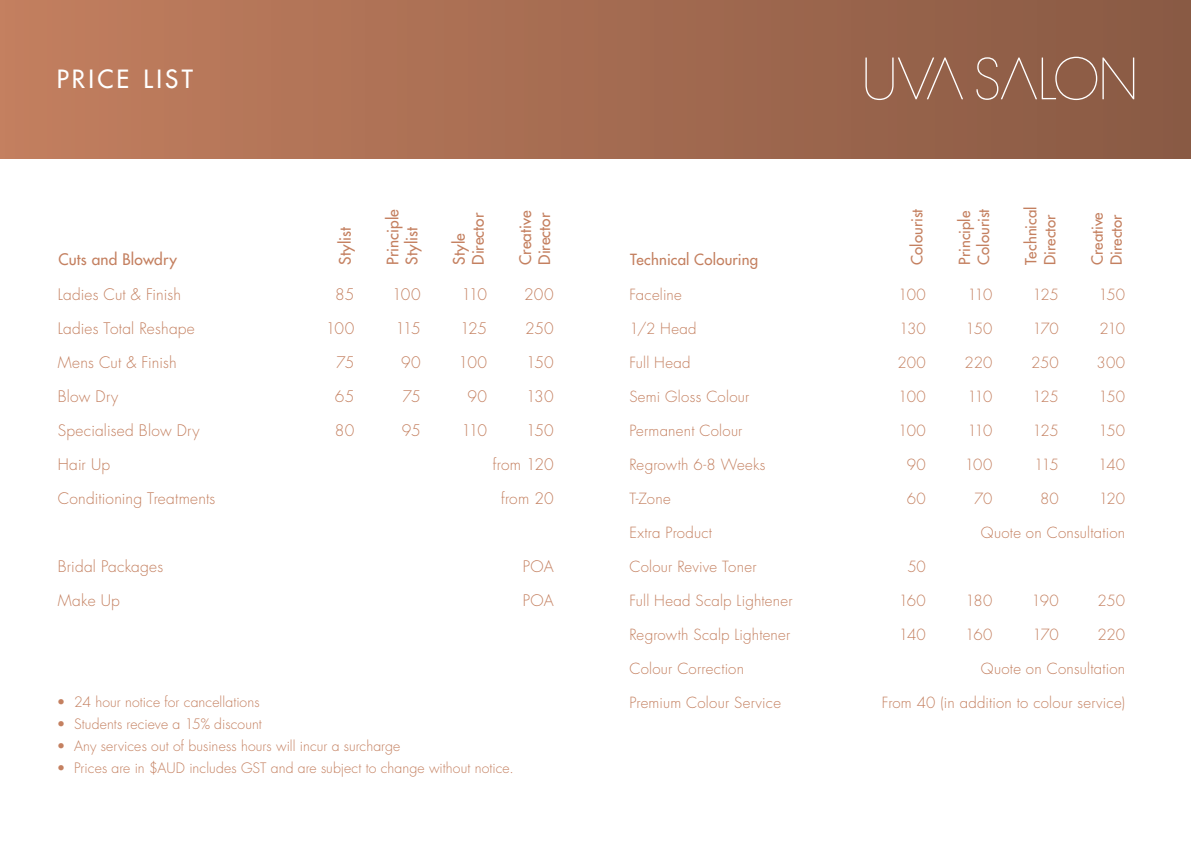
<style>
.page{position:relative;width:1191px;height:842px;background:#fff}
.page>*{position:absolute;margin:0;border:0;box-sizing:border-box;transform-origin:0 0}
.t1{font:24.4px "Futura";letter-spacing:.13em;color:#fff}
.t2{font:300 15.6px "Futura";letter-spacing:.01em;color:#c48060}
.t3{font:15.6px/19px "Futura";letter-spacing:.005em;color:#c48060}
.t4{font:300 15px "Futura";letter-spacing:.015em;color:#c48060}
.t5{font:15px/19px "Futura";letter-spacing:.005em;color:#c48060}
.t6{font:300 14px "Futura";letter-spacing:.005em;color:#c48060}
</style>
<div class="page">
<div style="left:0;top:0;width:1191px;height:159px;background:linear-gradient(to right,#c27e5f,#885944)"></div>
<svg style="left:865px;top:58px;width:98px;height:42px;background:#9f705a"></svg>
<svg style="left:976px;top:57px;width:158px;height:43px;background:#996d58"></svg>
<p class="t1" style="left:57px;top:63px;width:138px">PRICE LIST</p>
<p class="t3" style="left:59px;top:249px;width:120px">Cuts and Blowdry</p>
<p class="t3" style="left:335px;top:265px;width:39px;rotate:-90deg">Stylist</p>
<p class="t3" style="left:383px;top:265px;width:57px;rotate:-90deg">Principle<br>Stylist</p>
<p class="t3" style="left:449px;top:265px;width:54px;rotate:-90deg">Style<br>Director</p>
<p class="t3" style="left:516px;top:265px;width:56px;rotate:-90deg">Creative<br>Director</p>
<p class="t2" style="left:58px;top:284px;width:125px">Ladies Cut &amp; Finish</p>
<p class="t2" style="left:335px;top:284px;width:21px">85</p>
<p class="t2" style="left:392px;top:284px;width:30px">100</p>
<p class="t2" style="left:461px;top:284px;width:27px">110</p>
<p class="t2" style="left:524px;top:284px;width:31px">200</p>
<p class="t2" style="left:58px;top:318px;width:139px">Ladies Total Reshape</p>
<p class="t2" style="left:326px;top:318px;width:30px">100</p>
<p class="t2" style="left:395px;top:318px;width:27px">115</p>
<p class="t2" style="left:460px;top:318px;width:29px">125</p>
<p class="t2" style="left:525px;top:318px;width:30px">250</p>
<p class="t2" style="left:58px;top:352px;width:120px">Mens Cut &amp; Finish</p>
<p class="t2" style="left:336px;top:352px;width:20px">75</p>
<p class="t2" style="left:401px;top:352px;width:21px">90</p>
<p class="t2" style="left:458px;top:352px;width:30px">100</p>
<p class="t2" style="left:526px;top:352px;width:29px">150</p>
<p class="t2" style="left:58px;top:386px;width:62px">Blow Dry</p>
<p class="t2" style="left:335px;top:386px;width:21px">65</p>
<p class="t2" style="left:402px;top:386px;width:20px">75</p>
<p class="t2" style="left:467px;top:386px;width:21px">90</p>
<p class="t2" style="left:526px;top:386px;width:29px">130</p>
<p class="t2" style="left:58px;top:420px;width:143px">Specialised Blow Dry</p>
<p class="t2" style="left:335px;top:420px;width:21px">80</p>
<p class="t2" style="left:402px;top:420px;width:20px">95</p>
<p class="t2" style="left:461px;top:420px;width:27px">110</p>
<p class="t2" style="left:526px;top:420px;width:29px">150</p>
<p class="t2" style="left:58px;top:454px;width:54px">Hair Up</p>
<p class="t2" style="left:493px;top:454px;width:62px">from 120</p>
<p class="t2" style="left:58px;top:488px;width:159px">Conditioning Treatments</p>
<p class="t2" style="left:501px;top:488px;width:54px">from 20</p>
<p class="t2" style="left:58px;top:556px;width:107px">Bridal Packages</p>
<p class="t2" style="left:523px;top:556px;width:32px">POA</p>
<p class="t2" style="left:58px;top:591px;width:64px">Make Up</p>
<p class="t2" style="left:523px;top:591px;width:32px">POA</p>
<p class="t6" style="left:57px;top:692px;width:204px">• 24 hour notice for cancellations</p>
<p class="t6" style="left:57px;top:714px;width:207px">• Students recieve a 15% discount</p>
<p class="t6" style="left:57px;top:736px;width:345px">• Any services out of business hours will incur a surcharge</p>
<p class="t6" style="left:57px;top:758px;width:458px">• Prices are in $AUD includes GST and are subject to change without notice.</p>
<p class="t5" style="left:630px;top:250px;width:129px">Technical Colouring</p>
<p class="t5" style="left:907px;top:265px;width:57px;rotate:-90deg">Colourist</p>
<p class="t5" style="left:955px;top:265px;width:57px;rotate:-90deg">Principle<br>Colourist</p>
<p class="t5" style="left:1021px;top:265px;width:60px;rotate:-90deg">Technical<br>Director</p>
<p class="t5" style="left:1087px;top:265px;width:54px;rotate:-90deg">Creative<br>Director</p>
<p class="t4" style="left:629px;top:285px;width:54px">Faceline</p>
<p class="t4" style="left:898px;top:285px;width:29px">100</p>
<p class="t4" style="left:967px;top:285px;width:26px">110</p>
<p class="t4" style="left:1032px;top:285px;width:28px">125</p>
<p class="t4" style="left:1098px;top:285px;width:28px">150</p>
<p class="t4" style="left:629px;top:319px;width:69px">1/2 Head</p>
<p class="t4" style="left:899px;top:319px;width:28px">130</p>
<p class="t4" style="left:965px;top:319px;width:28px">150</p>
<p class="t4" style="left:1032px;top:319px;width:28px">170</p>
<p class="t4" style="left:1099px;top:319px;width:27px">210</p>
<p class="t4" style="left:629px;top:353px;width:63px">Full Head</p>
<p class="t4" style="left:897px;top:353px;width:30px">200</p>
<p class="t4" style="left:964px;top:353px;width:29px">220</p>
<p class="t4" style="left:1031px;top:353px;width:29px">250</p>
<p class="t4" style="left:1096px;top:353px;width:30px">300</p>
<p class="t4" style="left:629px;top:387px;width:121px">Semi Gloss Colour</p>
<p class="t4" style="left:898px;top:387px;width:29px">100</p>
<p class="t4" style="left:967px;top:387px;width:26px">110</p>
<p class="t4" style="left:1032px;top:387px;width:28px">125</p>
<p class="t4" style="left:1098px;top:387px;width:28px">150</p>
<p class="t4" style="left:629px;top:421px;width:115px">Permanent Colour</p>
<p class="t4" style="left:898px;top:421px;width:29px">100</p>
<p class="t4" style="left:967px;top:421px;width:26px">110</p>
<p class="t4" style="left:1032px;top:421px;width:28px">125</p>
<p class="t4" style="left:1098px;top:421px;width:28px">150</p>
<p class="t4" style="left:629px;top:455px;width:137px">Regrowth 6-8 Weeks</p>
<p class="t4" style="left:907px;top:455px;width:20px">90</p>
<p class="t4" style="left:964px;top:455px;width:29px">100</p>
<p class="t4" style="left:1034px;top:455px;width:26px">115</p>
<p class="t4" style="left:1098px;top:455px;width:29px">140</p>
<p class="t4" style="left:629px;top:489px;width:43px">T-Zone</p>
<p class="t4" style="left:907px;top:489px;width:20px">60</p>
<p class="t4" style="left:974px;top:489px;width:20px">70</p>
<p class="t4" style="left:1040px;top:489px;width:20px">80</p>
<p class="t4" style="left:1098px;top:489px;width:28px">120</p>
<p class="t4" style="left:629px;top:523px;width:84px">Extra Product</p>
<p class="t4" style="left:980px;top:523px;width:146px">Quote on Consultation</p>
<p class="t4" style="left:629px;top:557px;width:129px">Colour Revive Toner</p>
<p class="t4" style="left:907px;top:557px;width:20px">50</p>
<p class="t4" style="left:629px;top:591px;width:165px">Full Head Scalp Lightener</p>
<p class="t4" style="left:898px;top:591px;width:29px">160</p>
<p class="t4" style="left:965px;top:591px;width:28px">180</p>
<p class="t4" style="left:1031px;top:591px;width:29px">190</p>
<p class="t4" style="left:1097px;top:591px;width:29px">250</p>
<p class="t4" style="left:629px;top:625px;width:162px">Regrowth Scalp Lightener</p>
<p class="t4" style="left:899px;top:625px;width:29px">140</p>
<p class="t4" style="left:965px;top:625px;width:29px">160</p>
<p class="t4" style="left:1032px;top:625px;width:28px">170</p>
<p class="t4" style="left:1097px;top:625px;width:29px">220</p>
<p class="t4" style="left:629px;top:659px;width:116px">Colour Correction</p>
<p class="t4" style="left:980px;top:659px;width:146px">Quote on Consultation</p>
<p class="t4" style="left:629px;top:693px;width:153px">Premium Colour Service</p>
<p class="t4" style="left:881px;top:693px;width:245px">From 40 (in addition to colour service)</p>
</div>
